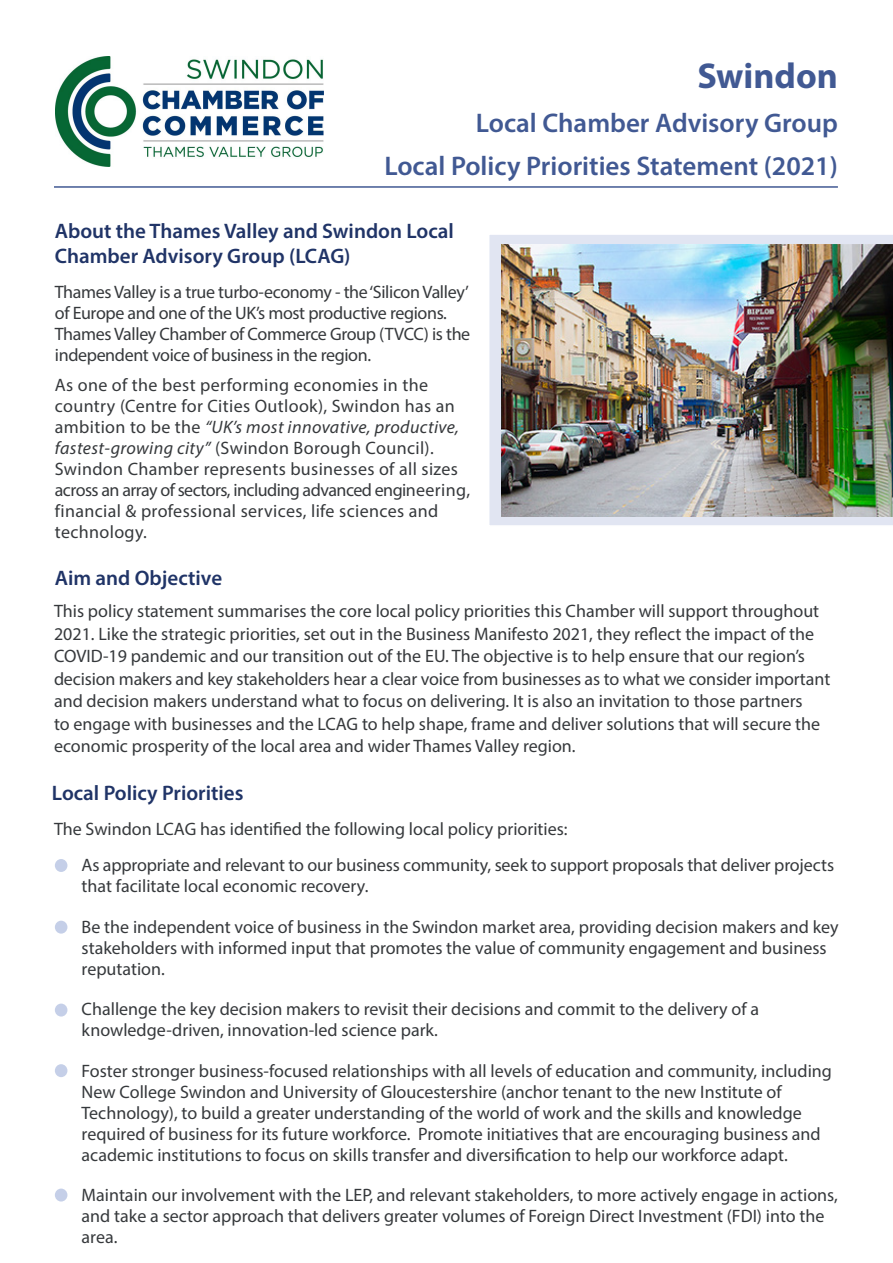
<style>
.page{position:relative;width:893px;height:1263px;background:#fff}
.page>*{position:absolute;margin:0;border:0;box-sizing:border-box;transform-origin:0 0}
.t1{font:700 36px "Myriad Pro";color:#415993}
.t2{font:600 27px "Myriad Pro";color:#415993}
.t3{font:600 21px/25.2px "Myriad Pro";color:#203467}
.t4{font:18px/21px "Myriad Pro";color:#36393c}
.t5{font:18px/21px "Myriad Pro";letter-spacing:.02em;color:#36393c}
.t6{font:18px/21px "Myriad Pro";letter-spacing:-.02em;color:#36393c}
.s1{font-style:italic}
</style>
<div class="page">
<svg style="left:489px;top:235px;width:404px;height:290px;background:#dce0eb"></svg>
<hr style="left:54px;top:186px;width:784px;height:2px;background:#415993">
<img style="left:56px;top:56px;width:268px;height:111px">
<img style="left:502px;top:244px;width:391px;height:272px">
<div style="left:55px;top:1188px;width:12px;height:13px;background:#c5cfe8;border-radius:50%"></div>
<div style="left:55px;top:859px;width:12px;height:13px;background:#c5cfe8;border-radius:50%"></div>
<div style="left:55px;top:921px;width:12px;height:13px;background:#c5cfe8;border-radius:50%"></div>
<div style="left:55px;top:1003px;width:12px;height:13px;background:#c5cfe8;border-radius:50%"></div>
<div style="left:55px;top:1064px;width:12px;height:13px;background:#c5cfe8;border-radius:50%"></div>
<p class="t1" style="left:697px;top:53px;width:142px">Swindon</p>
<p class="t2" style="left:476px;top:105px;width:364px">Local Chamber Advisory Group</p>
<p class="t2" style="left:384px;top:149px;width:455px">Local Policy Priorities Statement (2021)</p>
<p class="t3" style="left:55px;top:218px;width:401px">About the Thames Valley and Swindon Local<br>Chamber Advisory Group (LCAG)</p>
<p class="t6" style="left:55px;top:281px;width:417px">Thames Valley is a true turbo-economy - the ‘Silicon Valley’ of Europe and one of the UK’s most productive regions.<br>Thames Valley Chamber of Commerce Group (TVCC) is the independent voice of business in the region.</p>
<p class="t5" style="left:55px;top:374px;width:417px">As one of the best performing economies in the country (Centre for Cities Outlook), Swindon has an ambition to be the <span class="s1">“UK’s most innovative, productive, fastest-growing city”</span> (Swindon Borough Council).<br>Swindon Chamber represents businesses of all sizes across an array of sectors, including advanced engineering, financial &amp; professional services, life sciences and technology.</p>
<p class="t3" style="left:55px;top:565px;width:169px">Aim and Objective</p>
<p class="t4" style="left:54px;top:600px;width:778px;line-height:22.5px">This policy statement summarises the core local policy priorities this Chamber will support throughout 2021. Like the strategic priorities, set out in the Business Manifesto 2021, they reflect the impact of the COVID-19 pandemic and our transition out of the EU. The objective is to help ensure that our region’s decision makers and key stakeholders hear a clear voice from businesses as to what we consider important and decision makers understand what to focus on delivering. It is also an invitation to those partners<br>to engage with businesses and the LCAG to help shape, frame and deliver solutions that will secure the economic prosperity of the local area and wider Thames Valley region.</p>
<p class="t3" style="left:52px;top:780px;width:193px">Local Policy Priorities</p>
<p class="t4" style="left:54px;top:818px;width:515px">The Swindon LCAG has identified the following local policy priorities:</p>
<p class="t4" style="left:82px;top:854px;width:754px">As appropriate and relevant to our business community, seek to support proposals that deliver projects that facilitate local economic recovery.</p>
<p class="t4" style="left:82px;top:916px;width:758px">Be the independent voice of business in the Swindon market area, providing decision makers and key stakeholders with informed input that promotes the value of community engagement and business reputation.</p>
<p class="t4" style="left:82px;top:998px;width:679px">Challenge the key decision makers to revisit their decisions and commit to the delivery of a</p>
<p class="t4" style="left:82px;top:1019px;width:358px">knowledge-driven, innovation-led science park.</p>
<p class="t4" style="left:82px;top:1060px;width:752px">Foster stronger business-focused relationships with all levels of education and community, including<br>New College Swindon and University of Gloucestershire (anchor tenant to the new Institute of</p>
<p class="t4" style="left:82px;top:1102px;width:741px">Technology), to build a greater understanding of the world of work and the skills and knowledge required of business for its future workforce. Promote initiatives that are encouraging business and academic institutions to focus on skills transfer and diversification to help our workforce adapt.</p>
<p class="t4" style="left:82px;top:1184px;width:758px">Maintain our involvement with the LEP, and relevant stakeholders, to more actively engage in actions, and take a sector approach that delivers greater volumes of Foreign Direct Investment (FDI) into the area.</p>
</div>
